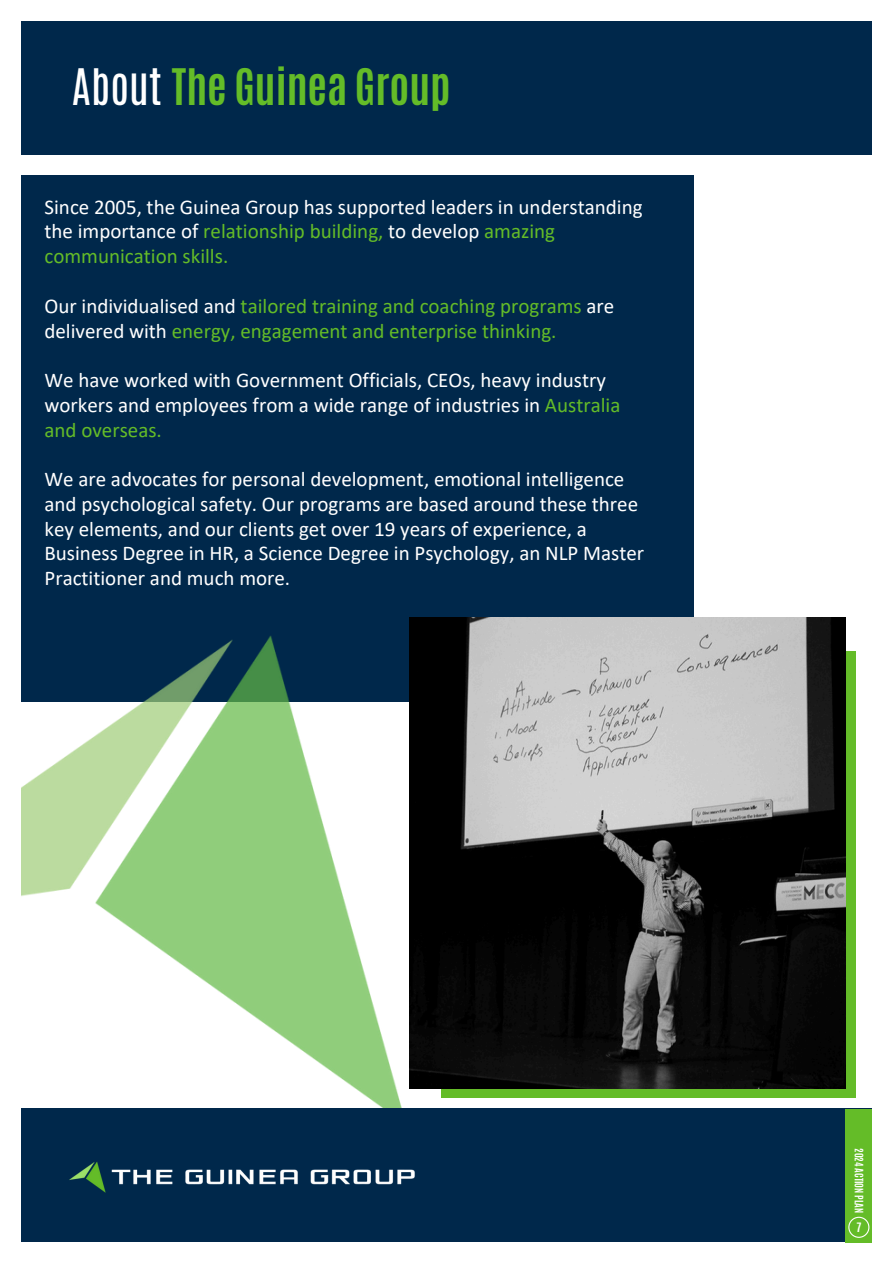
<style>
.page{position:relative;width:894px;height:1264px;background:#fff}
.page>*{position:absolute;margin:0;border:0;box-sizing:border-box;transform-origin:0 0}
.t1{font:700 42px "Antonio";color:#64bc28}
.t2{font:21px/24.8px "Calibri";color:#fff}
.t3{font:21px/24.8px "Calibri";color:#64bc28}
.t4{font:700 10.8px "Antonio";color:#fff}
.t5{font:700 9.75px "Antonio";color:#fff}
.s1{font-weight:400;color:#fff}
.s2{color:#64bc28}
.s3{color:#fff}
</style>
<div class="page">
<div style="left:21px;top:175px;width:672px;height:526px;background:#00284b"></div>
<img style="left:21px;top:635px;width:420px;height:473px">
<div style="left:21px;top:21px;width:850px;height:134px;background:#00284b"></div>
<div style="left:21px;top:1108px;width:851px;height:134px;background:#00284b"></div>
<div style="left:845px;top:1108px;width:27px;height:134px;background:#64bc28"></div>
<img style="left:69px;top:1162px;width:346px;height:31px">
<svg style="left:848px;top:1216px;width:21px;height:21px"></svg>
<div style="left:441px;top:1088px;width:407px;height:10px;background:#64bc28"></div>
<img style="left:409px;top:617px;width:436px;height:471px">
<div style="left:846px;top:651px;width:9px;height:447px;background:#64bc28"></div>
<h2 class="t1" style="left:72px;top:57px;width:380px"><span class="s1">About</span> The Guinea Group</h2>
<p class="t2" style="left:44px;top:196px;width:599px">Since 2005, the Guinea Group has supported leaders in understanding the importance of <span class="s2">relationship building,</span> to develop <span class="s2">amazing communication skills.</span></p>
<p class="t3" style="left:44px;top:295px;width:571px"><span class="s3">Our individualised and</span> tailored training and coaching programs <span class="s3">are delivered with</span> energy, engagement and enterprise thinking.</p>
<p class="t2" style="left:44px;top:369px;width:577px">We have worked with Government Officials, CEOs, heavy industry workers and employees from a wide range of industries in <span class="s2">Australia and overseas.</span></p>
<p class="t2" style="left:44px;top:468px;width:601px">We are advocates for personal development, emotional intelligence and psychological safety. Our programs are based around these three key elements, and our clients get over 19 years of experience, a Business Degree in HR, a Science Degree in Psychology, an NLP Master Practitioner and much more.</p>
<h2 class="t5" style="left:865px;top:1148px;width:66px;rotate:90deg">2024 ACTION PLAN</h2>
<h2 class="t4" style="left:856px;top:1219px;width:7px">7</h2>
</div>
